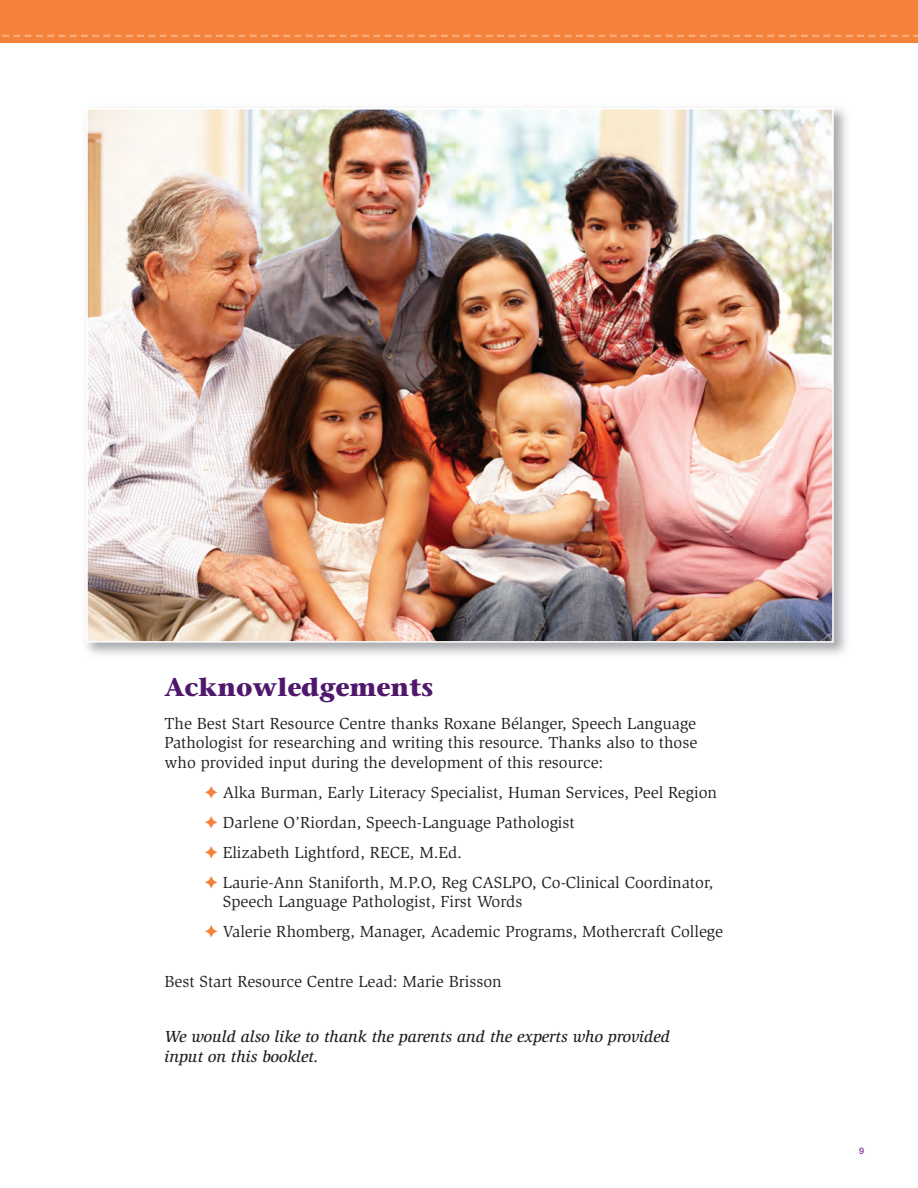
<style>
.page{position:relative;width:918px;height:1188px;background:#fff}
.page>*{position:absolute;margin:0;border:0;box-sizing:border-box;transform-origin:0 0}
.t1{font:700 25.5px "Stone Serif";letter-spacing:-.005em;color:#50186c}
.t2{font:16.5px/19.5px "Slimbach";color:#231f20;text-align:justify}
.t3{font:italic 500 16.5px/19.5px "Slimbach";color:#231f20}
.t4{font:700 9px "Helvetica Neue";color:#90509f}
</style>
<div class="page">
<div style="left:0;top:0;width:918px;height:43px;background:#f4823b"></div>
<svg style="left:2px;top:35px;width:916px;height:2px"></svg>
<img style="left:89px;top:111px;width:742px;height:529px">
<h2 class="t1" style="left:164px;top:677px;width:270px">Acknowledgements</h2>
<p class="t2" style="left:164px;top:715px;width:534px">The Best Start Resource Centre thanks Roxane Bélanger, Speech Language Pathologist for researching and writing this resource. Thanks also to those who provided input during the development of this resource:</p>
<p class="t2" style="left:223px;top:784px;width:496px">Alka Burman, Early Literacy Specialist, Human Services, Peel Region</p>
<p class="t2" style="left:223px;top:814px;width:353px">Darlene O’Riordan, Speech-Language Pathologist</p>
<p class="t2" style="left:223px;top:844px;width:241px">Elizabeth Lightford, RECE, M.Ed.</p>
<p class="t2" style="left:223px;top:874px;width:492px">Laurie-Ann Staniforth, M.P.O, Reg CASLPO, Co-Clinical Coordinator,<br>Speech Language Pathologist, First Words</p>
<p class="t2" style="left:223px;top:923px;width:502px">Valerie Rhomberg, Manager, Academic Programs, Mothercraft College</p>
<p class="t2" style="left:164px;top:973px;width:339px">Best Start Resource Centre Lead: Marie Brisson</p>
<p class="t3" style="left:164px;top:1028px;width:507px">We would also like to thank the parents and the experts who provided input on this booklet.</p>
<p class="t4" style="left:859px;top:1145px;width:7px">9</p>
</div>
